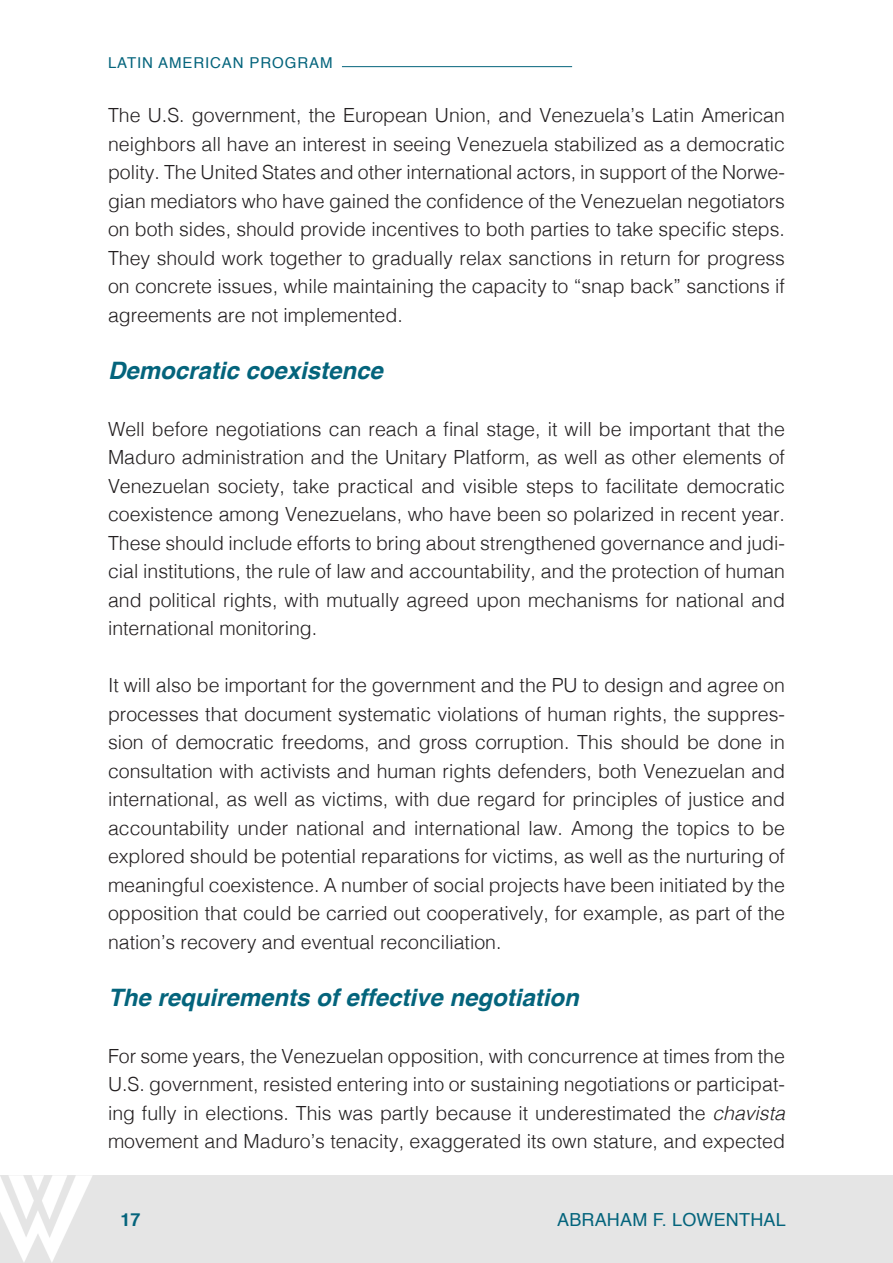
<style>
.page{position:relative;width:893px;height:1263px;background:#fff}
.page>*{position:absolute;margin:0;border:0;box-sizing:border-box;transform-origin:0 0}
.t1{font:italic 700 24px "Helvetica";color:#04647c}
.t2{font:300 19.5px/28.5px "Helvetica";color:#231f20;text-align:justify}
.t3{font:18px "Helvetica";letter-spacing:.01em;color:#04647c}
.t4{font:700 18px "Helvetica";color:#04647c}
.t5{font:15px "Helvetica";letter-spacing:.06em;color:#04647c}
.s1{font-style:italic}
</style>
<div class="page">
<div style="left:0;top:1176px;width:893px;height:87px;background:#e5e5e5"></div>
<img style="left:0;top:1176px;width:92px;height:86px">
<hr style="left:342px;top:66px;width:230px;height:1px;background:#04647c">
<p class="t5" style="left:108px;top:51px;width:226px">LATIN AMERICAN PROGRAM</p>
<p class="t2" style="left:108px;top:99px;width:678px">The U.S. government, the European Union, and Venezuela’s Latin American neighbors all have an interest in seeing Venezuela stabilized as a democratic polity. The United States and other international actors, in support of the Norwe&shy;gian mediators who have gained the confidence of the Venezuelan negotiators on both sides, should provide incentives to both parties to take specific steps.<br>They should work together to gradually relax sanctions in return for progress on concrete issues, while maintaining the capacity to “snap back” sanctions if agreements are not implemented.</p>
<p class="t1" style="left:108px;top:350px;width:276px">Democratic coexistence</p>
<p class="t2" style="left:108px;top:413px;width:678px">Well before negotiations can reach a final stage, it will be important that the Maduro administration and the Unitary Platform, as well as other elements of Venezuelan society, take practical and visible steps to facilitate democratic coexistence among Venezuelans, who have been so polarized in recent year.<br>These should include efforts to bring about strengthened governance and judi&shy;cial institutions, the rule of law and accountability, and the protection of human and political rights, with mutually agreed upon mechanisms for national and international monitoring.</p>
<p class="t2" style="left:108px;top:669px;width:679px">It will also be important for the government and the PU to design and agree on processes that document systematic violations of human rights, the suppres&shy;sion of democratic freedoms, and gross corruption. This should be done in consultation with activists and human rights defenders, both Venezuelan and international, as well as victims, with due regard for principles of justice and accountability under national and international law. Among the topics to be explored should be potential reparations for victims, as well as the nurturing of meaningful coexistence. A number of social projects have been initiated by the opposition that could be carried out cooperatively, for example, as part of the nation’s recovery and eventual reconciliation.</p>
<p class="t1" style="left:108px;top:977px;width:472px">The requirements of effective negotiation</p>
<p class="t2" style="left:108px;top:1040px;width:678px">For some years, the Venezuelan opposition, with concurrence at times from the U.S. government, resisted entering into or sustaining negotiations or participat&shy;ing fully in elections. This was partly because it underestimated the <span class="s1">chavista </span>movement and Maduro’s tenacity, exaggerated its own stature, and expected</p>
<p class="t4" style="left:120px;top:1205px;width:22px">17</p>
<p class="t3" style="left:557px;top:1206px;width:230px">ABRAHAM F. LOWENTHAL</p>
</div>
